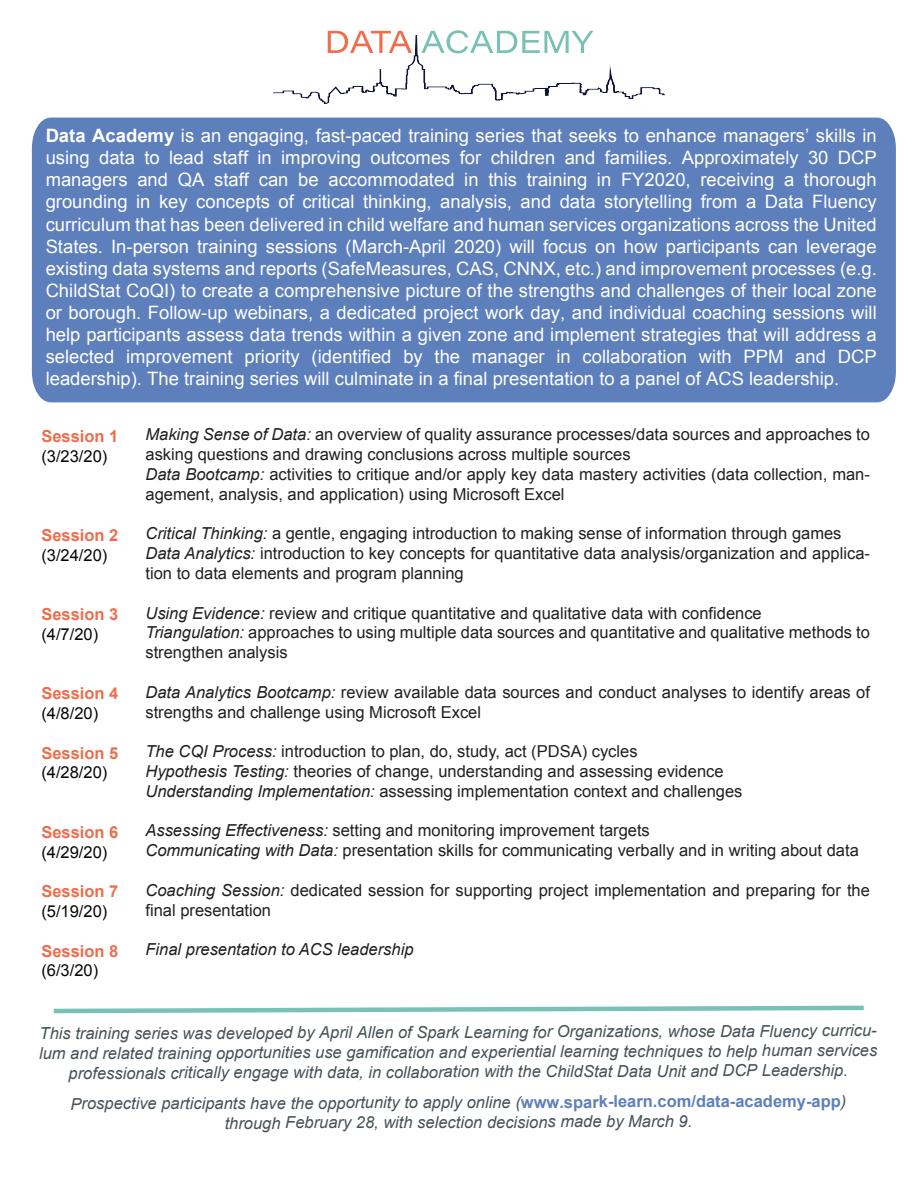
<style>
.page{position:relative;width:918px;height:1188px;background:#fff}
.page>*{position:absolute;margin:0;border:0;box-sizing:border-box;transform-origin:0 0}
.t1{font:18.45px/22.2px "Arial";color:#fff;text-align:justify}
.t2{font:16.5px/19.8px "Arial";color:#231f20}
.t3{font:italic 16.5px/19.8px "Arial";color:#475257;text-align:center}
.t4{font:16.5px "Arial";color:#060705}
.t5{font:700 16.5px "Arial";color:#ee6d4c}
.t6{font:italic 16.5px "Arial";color:#231f20}
.s1{font-weight:700}
.s2{font-style:italic}
.s3{font-weight:700;font-style:normal;color:#5d7fbb}
</style>
<div class="page">
<div style="left:32px;top:118px;width:864px;height:284px;background:#5d7fbb"></div>
<img style="left:273px;top:35px;width:392px;height:68px">
<svg style="left:328px;top:31px;width:84px;height:22px"></svg>
<svg style="left:421px;top:30px;width:173px;height:23px"></svg>
<svg style="left:53px;top:1005px;width:811px;height:9px"></svg>
<p class="t1" style="left:46px;top:125px;width:833px"><span class="s1">Data Academy</span> is an engaging, fast-paced training series that seeks to enhance managers’ skills in using data to lead staff in improving outcomes for children and families. Approximately 30 DCP managers and QA staff can be accommodated in this training in FY2020, receiving a thorough grounding in key concepts of critical thinking, analysis, and data storytelling from a Data Fluency curriculum that has been delivered in child welfare and human services organizations across the United States. In-person training sessions (March-April 2020) will focus on how participants can leverage existing data systems and reports (SafeMeasures, CAS, CNNX, etc.) and improvement processes (e.g.<br>ChildStat CoQI) to create a comprehensive picture of the strengths and challenges of their local zone or borough. Follow-up webinars, a dedicated project work day, and individual coaching sessions will help participants assess data trends within a given zone and implement strategies that will address a selected improvement priority (identified by the manager in collaboration with PPM and DCP leadership). The training series will culminate in a final presentation to a panel of ACS leadership.</p>
<p class="t5" style="left:41px;top:425px;width:79px">Session 1</p>
<p class="t4" style="left:41px;top:445px;width:68px">(3/23/20)</p>
<p class="t5" style="left:41px;top:524px;width:79px">Session 2</p>
<p class="t4" style="left:41px;top:544px;width:68px">(3/24/20)</p>
<p class="t5" style="left:41px;top:603px;width:79px">Session 3</p>
<p class="t4" style="left:41px;top:623px;width:58px">(4/7/20)</p>
<p class="t5" style="left:41px;top:683px;width:79px">Session 4</p>
<p class="t4" style="left:41px;top:702px;width:58px">(4/8/20)</p>
<p class="t5" style="left:41px;top:742px;width:79px">Session 5</p>
<p class="t4" style="left:41px;top:762px;width:68px">(4/28/20)</p>
<p class="t5" style="left:41px;top:821px;width:79px">Session 6</p>
<p class="t4" style="left:41px;top:841px;width:68px">(4/29/20)</p>
<p class="t5" style="left:41px;top:881px;width:79px">Session 7</p>
<p class="t4" style="left:41px;top:900px;width:68px">(5/19/20)</p>
<p class="t5" style="left:41px;top:940px;width:79px">Session 8</p>
<p class="t4" style="left:41px;top:960px;width:58px">(6/3/20)</p>
<p class="t2" style="left:145px;top:425px;width:726px"><span class="s2">Making Sense of Data:</span> an overview of quality assurance processes/data sources and approaches to asking questions and drawing conclusions across multiple sources<br><span class="s2">Data Bootcamp:</span> activities to critique and/or apply key data mastery activities (data collection, man&shy;agement, analysis, and application) using Microsoft Excel</p>
<p class="t2" style="left:145px;top:524px;width:726px"><span class="s2">Critical Thinking:</span> a gentle, engaging introduction to making sense of information through games<br><span class="s2">Data Analytics:</span> introduction to key concepts for quantitative data analysis/organization and applica&shy;tion to data elements and program planning</p>
<p class="t2" style="left:145px;top:603px;width:726px"><span class="s2">Using Evidence:</span> review and critique quantitative and qualitative data with confidence<br><span class="s2">Triangulation:</span> approaches to using multiple data sources and quantitative and qualitative methods to strengthen analysis</p>
<p class="t2" style="left:145px;top:682px;width:726px"><span class="s2">Data Analytics Bootcamp:</span> review available data sources and conduct analyses to identify areas of strengths and challenge using Microsoft Excel</p>
<p class="t2" style="left:145px;top:742px;width:599px"><span class="s2">The CQI Process:</span> introduction to plan, do, study, act (PDSA) cycles<br><span class="s2">Hypothesis Testing:</span> theories of change, understanding and assessing evidence<br><span class="s2">Understanding Implementation:</span> assessing implementation context and challenges</p>
<p class="t2" style="left:145px;top:821px;width:715px"><span class="s2">Assessing Effectiveness:</span> setting and monitoring improvement targets<br><span class="s2">Communicating with Data:</span> presentation skills for communicating verbally and in writing about data</p>
<p class="t2" style="left:145px;top:880px;width:726px"><span class="s2">Coaching Session:</span> dedicated session for supporting project implementation and preparing for the final presentation</p>
<p class="t6" style="left:145px;top:939px;width:270px">Final presentation to ACS leadership</p>
<p class="t3" style="left:39px;top:1022px;width:840px">This training series was developed by April Allen of Spark Learning for Organizations, whose Data Fluency curricu&shy;lum and related training opportunities use gamification and experiential learning techniques to help human services professionals critically engage with data, in collaboration with the ChildStat Data Unit and DCP Leadership.</p>
<p class="t3" style="left:71px;top:1094px;width:777px;line-height:19.2px">Prospective participants have the opportunity to apply online (<span class="s3">www.spark-learn.com/data-academy-app</span>) through February 28, with selection decisions made by March 9.</p>
</div>
